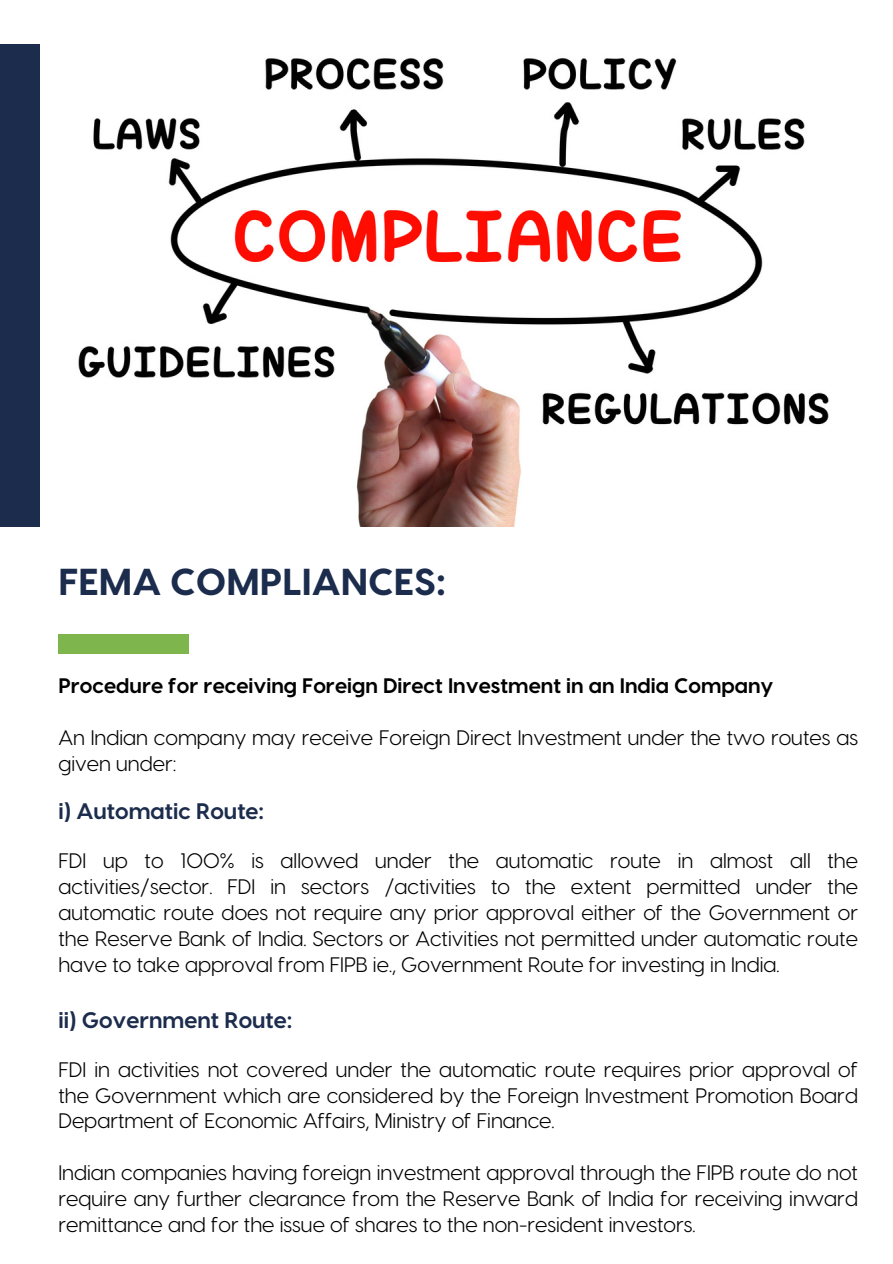
<style>
.page{position:relative;width:893px;height:1264px;background:#fff}
.page>*{position:absolute;margin:0;border:0;box-sizing:border-box;transform-origin:0 0}
.t1{font:800 37.5px "Visby CF";color:#1c2c4d}
.t2{font:700 22.5px "Visby CF";color:#1c2c4d}
.t3{font:21px/25.8px "Visby CF";color:#000;text-align:justify}
.t4{font:700 21px "Visby CF";color:#000}
</style>
<div class="page">
<div style="left:58px;top:634px;width:131px;height:20px;background:#7eb54c"></div>
<div style="left:0;top:45px;width:40px;height:482px;background:#1c2c4d"></div>
<img style="left:78px;top:58px;width:751px;height:468px">
<p class="t1" style="left:58px;top:557px;width:389px">FEMA COMPLIANCES:</p>
<p class="t4" style="left:58px;top:672px;width:716px">Procedure for receiving Foreign Direct Investment in an India Company</p>
<p class="t3" style="left:58px;top:723px;width:801px">An Indian company may receive Foreign Direct Investment under the two routes as given under:</p>
<p class="t2" style="left:58px;top:796px;width:207px">i) Automatic Route:</p>
<p class="t3" style="left:58px;top:846px;width:801px">FDI up to 100% is allowed under the automatic route in almost all the activities/sector. FDI in sectors /activities to the extent permitted under the automatic route does not require any prior approval either of the Government or the Reserve Bank of India. Sectors or Activities not permitted under automatic route have to take approval from FIPB ie., Government Route for investing in India.</p>
<p class="t2" style="left:58px;top:1005px;width:235px">ii) Government Route:</p>
<p class="t3" style="left:58px;top:1055px;width:801px">FDI in activities not covered under the automatic route requires prior approval of the Government which are considered by the Foreign Investment Promotion Board Department of Economic Affairs, Ministry of Finance.</p>
<p class="t3" style="left:58px;top:1158px;width:801px">Indian companies having foreign investment approval through the FIPB route do not require any further clearance from the Reserve Bank of India for receiving inward remittance and for the issue of shares to the non-resident investors.</p>
</div>
